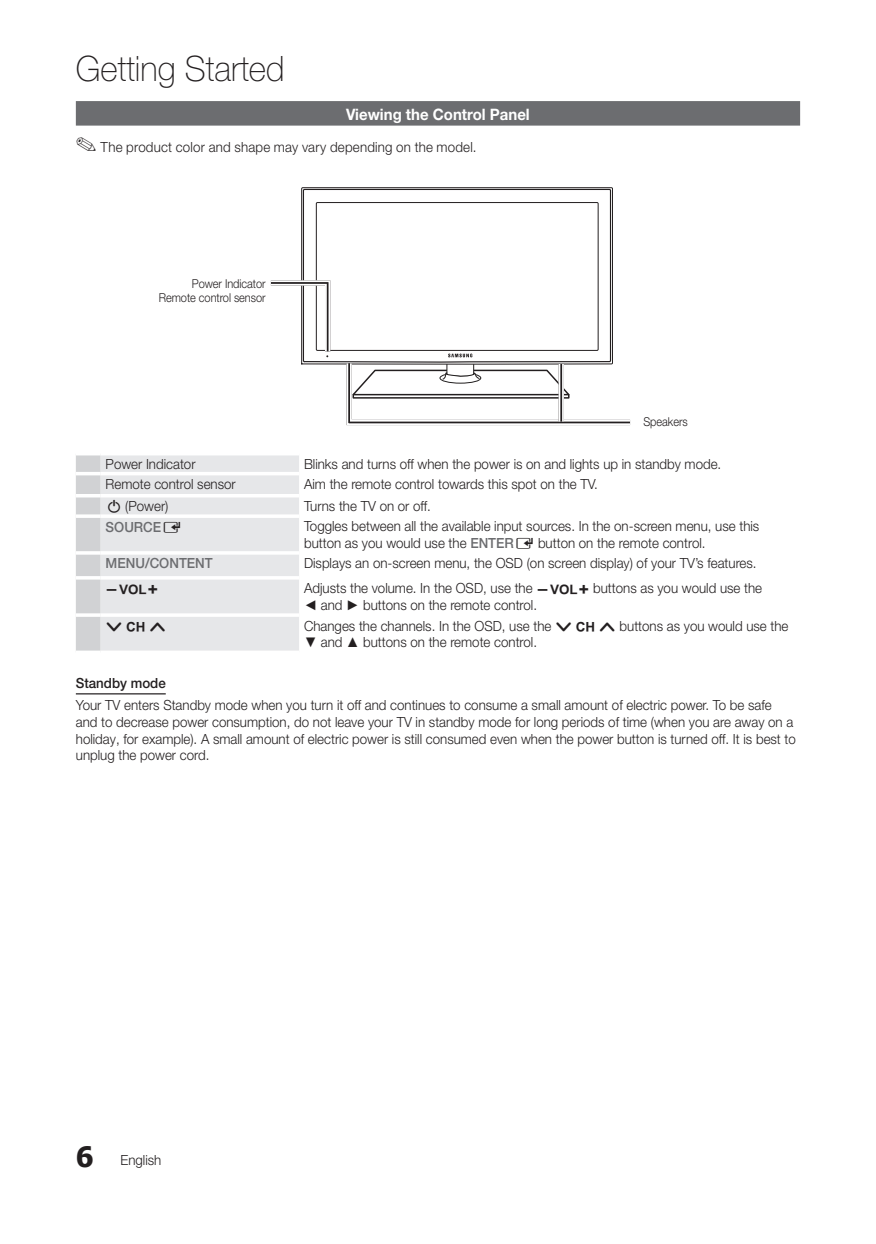
<style>
.page{position:relative;width:876px;height:1244px;background:#fff}
.page>*{position:absolute;margin:0;border:0;box-sizing:border-box;transform-origin:0 0}
.t1{font:100 35px "Helvetica Neue LT Pro";color:#231f20;scale:.95 1}
.t2{font:700 28px "Tahoma";color:#231f20}
.t3{font:700 15.75px "Helvetica Neue LT Pro";color:#fff;scale:.95 1}
.t4{font:300 14px/16.8px "Helvetica Neue LT Pro";color:#231f20;scale:.95 1}
.t5{font:500 14px "Helvetica Neue LT Pro";color:#6c6d70;scale:.95 1}
.t6{font:500 14px "Helvetica Neue LT Pro";color:#231f20;scale:.95 1}
.t7{font:14px "ASTTV Icons 2";color:#231f20}
.t8{font:300 12.25px/14.7px "Helvetica Neue LT Pro";letter-spacing:-.005em;color:#231f20;text-align:right;scale:.9 1}
.s1{font-family:"ASTTV Icons 2";font-weight:400}
.s2{font-family:"ASTTV Icons 2";font-weight:400;color:#231f20}
.s3{font-weight:500;color:#6c6d70}
.s4{font-family:"Arial";font-weight:400}
</style>
<div class="page">
<div style="left:76px;top:101px;width:724px;height:25px;background:#6c6d70"></div>
<hr style="left:76px;top:693px;width:90px;height:1px;background:#231f20">
<svg style="left:76px;top:455px;width:223px;height:195px;background:#e4e5e7"></svg>
<hr style="left:76px;top:472px;width:25px;height:3px;background:#fff">
<hr style="left:101px;top:472px;width:198px;height:3px;background:#fff">
<hr style="left:101px;top:494px;width:198px;height:3px;background:#fff">
<hr style="left:101px;top:514px;width:198px;height:4px;background:#fff">
<hr style="left:101px;top:551px;width:198px;height:3px;background:#fff">
<hr style="left:76px;top:576px;width:25px;height:3px;background:#fff">
<svg style="left:76px;top:650px;width:25px;height:1px"></svg>
<svg style="left:101px;top:650px;width:198px;height:1px"></svg>
<hr style="left:76px;top:494px;width:25px;height:3px;background:#fff">
<svg style="left:76px;top:514px;width:25px;height:4px"></svg>
<hr style="left:76px;top:551px;width:25px;height:3px;background:#fff">
<hr style="left:76px;top:613px;width:25px;height:3px;background:#fff">
<hr style="left:101px;top:576px;width:198px;height:3px;background:#fff">
<hr style="left:101px;top:613px;width:198px;height:3px;background:#fff">
<svg style="left:302px;top:188px;width:310px;height:175px"></svg>
<div style="left:316px;top:202px;width:282px;height:148px;background:#fff"></div>
<div style="left:316px;top:202px;width:283px;height:149px;border:1px solid #231f20"></div>
<svg style="left:270px;top:278px;width:63px;height:79px"></svg>
<svg style="left:344px;top:353px;width:287px;height:73px"></svg>
<svg style="left:560px;top:364px;width:2px;height:57px"></svg>
<hr style="left:559px;top:364px;width:1px;height:57px;background:#fff">
<hr style="left:562px;top:364px;width:2px;height:57px;background:#fff">
<h1 class="t1" style="left:76px;top:48px;width:221px">Getting Started</h1>
<p class="t3" style="left:346px;top:104px;width:195px">Viewing the Control Panel</p>
<p class="t4" style="left:76px;top:138px;width:423px">✎ The product color and shape may vary depending on the model.</p>
<p class="t8" style="left:159px;top:275px;width:120px">Power Indicator<br>Remote control sensor</p>
<p class="t8" style="left:643px;top:414px;width:51px">Speakers</p>
<p class="t4" style="left:106px;top:455px;width:96px">Power Indicator</p>
<p class="t4" style="left:304px;top:455px;width:441px">Blinks and turns off when the power is on and lights up in standby mode.</p>
<p class="t4" style="left:106px;top:475px;width:138px">Remote control sensor</p>
<p class="t4" style="left:304px;top:475px;width:311px">Aim the remote control towards this spot on the TV.</p>
<p class="t4" style="left:106px;top:497px;width:68px"><span class="s1">P</span> (Power)</p>
<p class="t4" style="left:304px;top:497px;width:135px">Turns the TV on or off.</p>
<p class="t5" style="left:106px;top:518px;width:82px">SOURCE<span class="s2">E</span></p>
<p class="t4" style="left:304px;top:517px;width:481px">Toggles between all the available input sources. In the on-screen menu, use this button as you would use the <span class="s3">ENTER</span><span class="s1">E</span> button on the remote control.</p>
<p class="t5" style="left:106px;top:554px;width:114px">MENU/CONTENT</p>
<p class="t7" style="left:106px;top:580px;width:55px">y</p>
<p class="t4" style="left:304px;top:550px;width:484px;line-height:25.4px">Displays an on-screen menu, the OSD (on screen display) of your TV’s features.<br>Adjusts the volume. In the OSD, use the <span class="s1">y</span> buttons as you would use the</p>
<p class="t7" style="left:106px;top:617px;width:62px">z</p>
<p class="t4" style="left:304px;top:594px;width:511px;line-height:20.5px"><span class="s4">◄</span> and <span class="s4">►</span> buttons on the remote control.<br>Changes the channels. In the OSD, use the <span class="s1">z</span> buttons as you would use the</p>
<p class="t4" style="left:304px;top:633px;width:247px"><span class="s4">▼</span> and <span class="s4">▲</span> buttons on the remote control.</p>
<p class="t6" style="left:76px;top:674px;width:96px">Standby mode</p>
<p class="t4" style="left:76px;top:696px;width:759px">Your TV enters Standby mode when you turn it off and continues to consume a small amount of electric power. To be safe and to decrease power consumption, do not leave your TV in standby mode for long periods of time (when you are away on a holiday, for example). A small amount of electric power is still consumed even when the power button is turned off. It is best to unplug the power cord.</p>
<h2 class="t2" style="left:76px;top:1137px;width:19px">6</h2>
<p class="t4" style="left:121px;top:1151px;width:45px">English</p>
</div>
